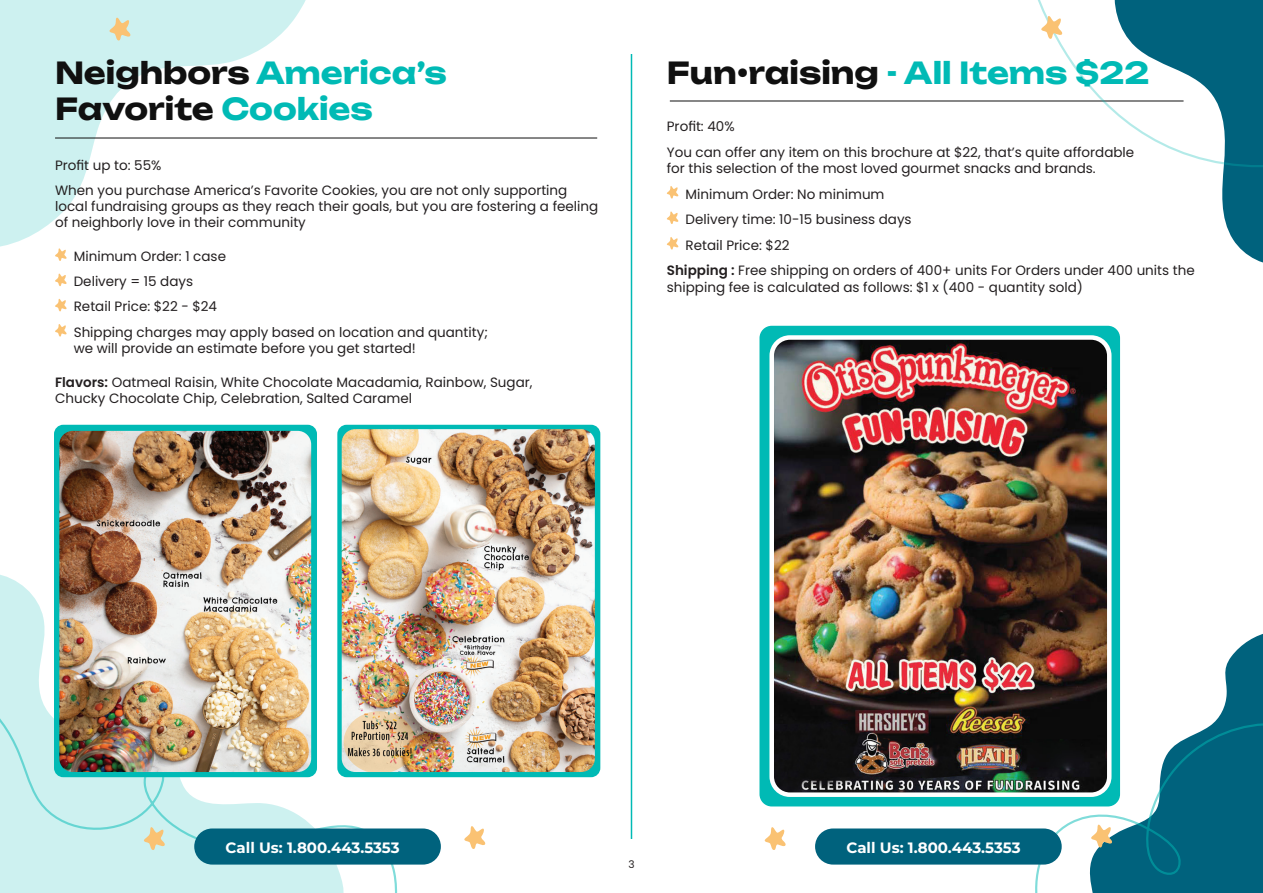
<style>
.page{position:relative;width:1263px;height:893px;background:#fff}
.page>*{position:absolute;margin:0;border:0;box-sizing:border-box;transform-origin:0 0}
.t1{font:700 30px/36px "Unbounded";color:#101010}
.t2{font:700 30px "Unbounded";color:#00bab5}
.t3{font:700 15px "Montserrat";color:#fff}
.t4{font:13.5px/16.2px "Poppins";color:#231f20}
.t5{font:10.5px "Poppins";color:#231f20}
.s1{color:#00bab5}
.s2{font-weight:600}
.s3{color:#101010}
</style>
<div class="page">
<svg style="left:0;top:575px;width:45px;height:102px;fill:#cdf1f0"></svg>
<svg style="left:1120px;top:632px;width:143px;height:45px"></svg>
<hr style="left:631px;top:54px;width:1px;height:785px;background:#00bab5">
<svg style="left:666px;top:186px;width:13px;height:13px"></svg>
<svg style="left:667px;top:211px;width:12px;height:13px"></svg>
<svg style="left:666px;top:237px;width:13px;height:13px"></svg>
<svg style="left:0;top:677px;width:1263px;height:216px"></svg>
<hr style="left:670px;top:101px;width:513px;height:1px;background:#101010">
<svg style="left:0;top:0;width:317px;height:247px"></svg>
<svg style="left:55px;top:248px;width:12px;height:13px"></svg>
<svg style="left:55px;top:273px;width:12px;height:13px"></svg>
<svg style="left:55px;top:298px;width:12px;height:13px"></svg>
<svg style="left:55px;top:324px;width:12px;height:13px"></svg>
<hr style="left:55px;top:138px;width:542px;height:1px;background:#101010">
<svg style="left:109px;top:17px;width:22px;height:24px"></svg>
<div style="left:54px;top:425px;width:263px;height:352px;background:#00bab5;border-radius:9px"></div>
<img style="left:59px;top:431px;width:252px;height:341px">
<div style="left:337px;top:425px;width:263px;height:352px;background:#00bab5;border-radius:9px"></div>
<img style="left:342px;top:429px;width:253px;height:343px">
<div style="left:759px;top:326px;width:361px;height:480px;background:#00bab5;border-radius:12px"></div>
<img style="left:774px;top:340px;width:332px;height:452px">
<div style="left:769px;top:335px;width:342px;height:462px;border:4px solid #fff;border-radius:18px"></div>
<svg style="left:1025px;top:0;width:238px;height:263px"></svg>
<div style="left:194px;top:828px;width:247px;height:37px;background:#00627d;border-radius:18px"></div>
<svg style="left:464px;top:825px;width:22px;height:24px"></svg>
<svg style="left:143px;top:826px;width:22px;height:24px"></svg>
<div style="left:815px;top:828px;width:247px;height:37px;background:#00627d;border-radius:18px"></div>
<svg style="left:1090px;top:824px;width:23px;height:24px"></svg>
<svg style="left:764px;top:826px;width:22px;height:24px"></svg>
<p class="t1" style="left:55px;top:52px;width:393px">Neighbors <span class="s1">America’s<br></span>Favorite <span class="s1">Cookies</span></p>
<p class="t4" style="left:55px;top:157px;width:108px">Profit up to: 55%</p>
<p class="t4" style="left:55px;top:182px;width:545px">When you purchase America’s Favorite Cookies, you are not only supporting local fundraising groups as they reach their goals, but you are fostering a feeling of neighborly love in their community</p>
<p class="t4" style="left:74px;top:248px;width:154px">Minimum Order: 1 case</p>
<p class="t4" style="left:74px;top:273px;width:121px">Delivery = 15 days</p>
<p class="t4" style="left:74px;top:299px;width:145px">Retail Price: $22 - $24</p>
<p class="t4" style="left:74px;top:324px;width:416px">Shipping charges may apply based on location and quantity; we will provide an estimate before you get started!</p>
<p class="t4" style="left:55px;top:374px;width:479px"><span class="s2">Flavors:</span> Oatmeal Raisin, White Chocolate Macadamia, Rainbow, Sugar,<br>Chucky Chocolate Chip, Celebration, Salted Caramel</p>
<p class="t2" style="left:667px;top:47px;width:484px"><span class="s3">Fun•raising</span> - All Items $22</p>
<p class="t4" style="left:667px;top:118px;width:69px">Profit: 40%</p>
<p class="t4" style="left:667px;top:144px;width:469px">You can offer any item on this brochure at $22, that’s quite affordable for this selection of the most loved gourmet snacks and brands.</p>
<p class="t4" style="left:685px;top:186px;width:200px">Minimum Order: No minimum</p>
<p class="t4" style="left:685px;top:211px;width:228px">Delivery time: 10-15 business days</p>
<p class="t4" style="left:685px;top:237px;width:106px">Retail Price: $22</p>
<p class="t4" style="left:667px;top:262px;width:529px"><span class="s2">Shipping :</span> Free shipping on orders of 400+ units For Orders under 400 units the shipping fee is calculated as follows: $1 x (400 - quantity sold)</p>
<p class="t3" style="left:226px;top:838px;width:176px">Call Us: 1.800.443.5353</p>
<p class="t3" style="left:846px;top:838px;width:176px">Call Us: 1.800.443.5353</p>
<p class="t5" style="left:628px;top:858px;width:8px">3</p>
</div>
